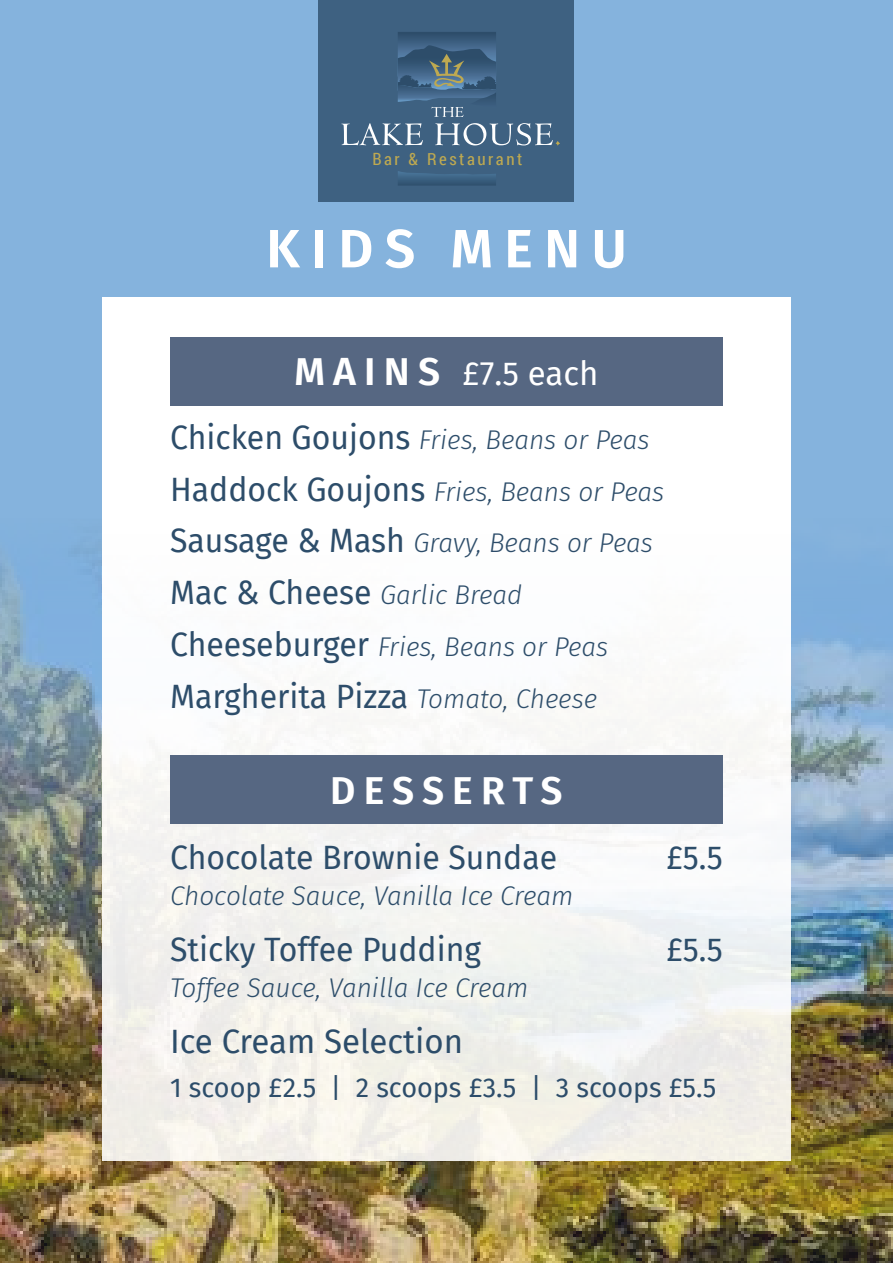
<style>
.page{position:relative;width:893px;height:1263px;background:#85b3dd}
.page>*{position:absolute;margin:0;border:0;box-sizing:border-box;transform-origin:0 0}
.t1{font:600 54px "Fira Sans";letter-spacing:.21em;color:#fff}
.t2{font:600 39px "Fira Sans";letter-spacing:.2em;color:#fff}
.t3{font:33px "Fira Sans";color:#2d4d6a}
.t4{font:33px "Fira Sans";color:#fff}
.t5{font:italic 300 27px/51.9px "Fira Sans";color:#2d4d6a}
.t6{font:27px "Fira Sans";color:#2d4d6a}
.t7{font:16.8px "Roboto Condensed";letter-spacing:.15em;color:#bea951}
.s1{font-weight:600;font-size:39px}
.s2{font-weight:400;font-style:normal;font-size:33px}
.s3{font-weight:300;font-style:italic;font-size:27px}
</style>
<div class="page">
<img style="left:0;top:551px;width:893px;height:712px">
<div style="left:102px;top:298px;width:689px;height:863px;background:#fff"></div>
<img style="left:102px;top:741px;width:689px;height:420px">
<div style="left:170px;top:756px;width:553px;height:68px;background:#566782"></div>
<div style="left:319px;top:0;width:255px;height:202px;background:#3e6181"></div>
<svg style="left:341px;top:123px;width:219px;height:23px"></svg>
<svg style="left:398px;top:171px;width:98px;height:15px"></svg>
<svg style="left:398px;top:32px;width:98px;height:85px"></svg>
<div style="left:170px;top:338px;width:553px;height:68px;background:#566782"></div>
<p class="t7" style="left:372px;top:148px;width:151px">Bar &amp; Restaurant</p>
<h1 class="t1" style="left:266px;top:204px;width:362px">KIDS MENU</h1>
<p class="t4" style="left:294px;top:348px;width:306px"><span class="s1">M A I N S</span> £7.5 each</p>
<p class="t5" style="left:170px;top:414px;width:496px"><span class="s2">Chicken Goujons</span> Fries, Beans or Peas <span class="s2">Haddock Goujons</span> Fries, Beans or Peas <span class="s2">Sausage &amp; Mash</span> Gravy, Beans or Peas <span class="s2">Mac &amp; Cheese</span> Garlic Bread <span class="s2">Cheeseburger</span> Fries, Beans or Peas</p>
<p class="t3" style="left:170px;top:671px;width:429px">Margherita Pizza <span class="s3">Tomato, Cheese</span></p>
<h2 class="t2" style="left:330px;top:758px;width:234px">DESSERTS</h2>
<p class="t3" style="left:170px;top:832px;width:389px">Chocolate Brownie Sundae</p>
<p class="t3" style="left:667px;top:832px;width:58px">£5.5</p>
<p class="t5" style="left:170px;top:869px;width:405px">Chocolate Sauce, Vanilla Ice Cream</p>
<p class="t3" style="left:170px;top:924px;width:313px">Sticky Toffee Pudding</p>
<p class="t3" style="left:667px;top:924px;width:58px">£5.5</p>
<p class="t5" style="left:170px;top:961px;width:360px">Toffee Sauce, Vanilla Ice Cream</p>
<p class="t3" style="left:170px;top:1016px;width:295px">Ice Cream Selection</p>
<p class="t6" style="left:170px;top:1067px;width:548px">1 scoop £2.5 | 2 scoops £3.5 | 3 scoops £5.5</p>
</div>
